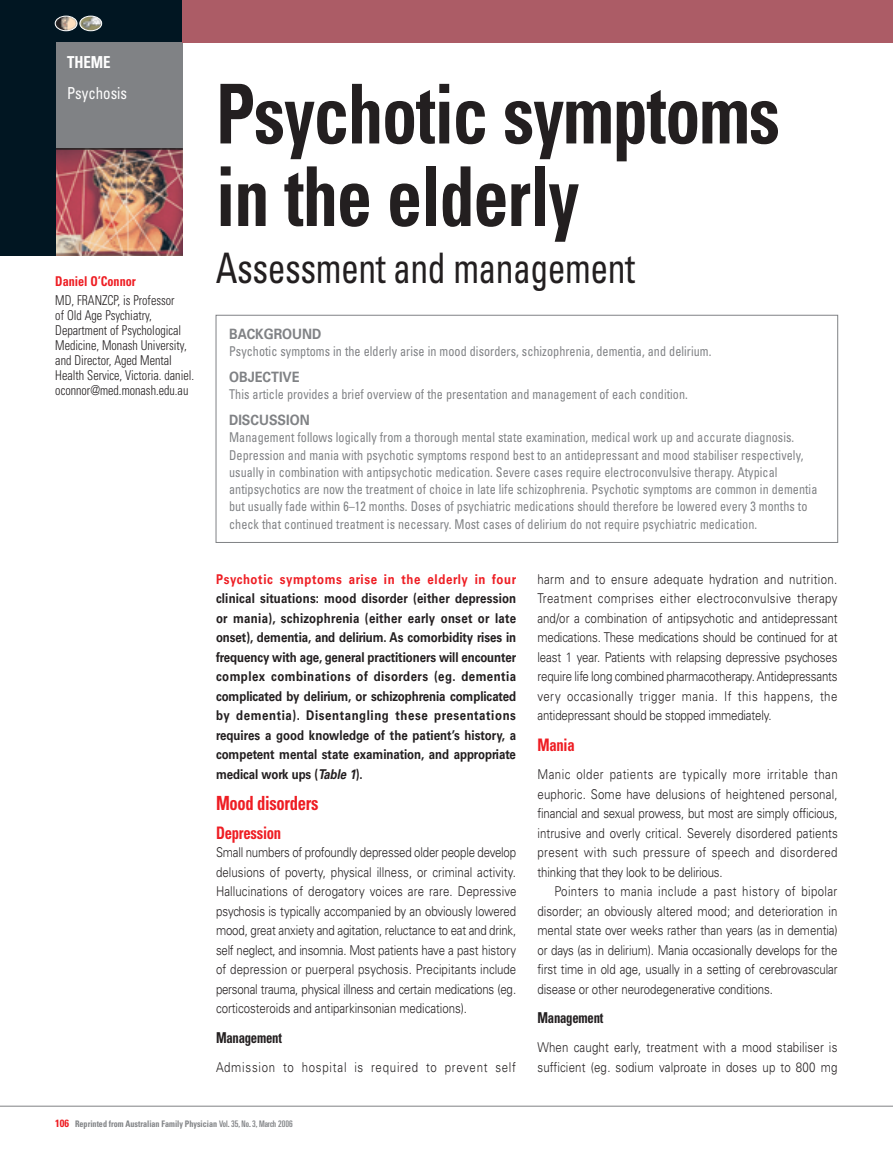
<style>
.page{position:relative;width:893px;height:1170px;background:#fff}
.page>*{position:absolute;margin:0;border:0;box-sizing:border-box;transform-origin:0 0}
.t1{font:700 condensed 82.5px/82.5px "Univers LT";letter-spacing:-.015em;color:#231f20;scale:.85 1}
.t2{font:condensed 42px "Univers LT";letter-spacing:-.015em;color:#231f20;scale:.85 1}
.t3{font:700 condensed 19.5px "Univers LT";letter-spacing:-.02em;color:#ee1d23;scale:.85 1}
.t4{font:700 condensed 17.25px "Univers LT";letter-spacing:-.02em;color:#ee1d23;scale:.85 1}
.t5{font:condensed 16.5px "Univers LT";color:#fff;scale:.9 1}
.t6{font:700 condensed 16.5px "Univers LT";color:#fff;scale:.9 1}
.t7{font:700 condensed 15px "Univers LT";letter-spacing:-.02em;color:#231f20;scale:.85 1}
.t8{font:700 14.25px "Univers LT";color:#808285;scale:.9 1}
.t9{font:300 13.5px/19.5px "Univers LT";letter-spacing:-.005em;color:#231f20;text-align:justify;scale:.85 1}
.t10{font:condensed 13.5px/17.2px "Univers LT";letter-spacing:.005em;color:#808285;scale:.9 1}
.t11{font:700 13.5px/19.5px "Univers LT";letter-spacing:-.005em;color:#231f20;text-align:justify;scale:.85 1}
.t12{font:300 condensed 13.5px/15px "Univers LT";color:#231f20;scale:.9 1}
.t13{font:300 13.5px/19.5px "Univers LT";letter-spacing:.015em;color:#231f20;scale:.85 1}
.t14{font:300 13.5px "Univers LT";letter-spacing:.065em;color:#231f20;scale:.85 1}
.t15{font:700 13.5px "Univers LT";letter-spacing:.055em;color:#ee1d23;scale:.85 1}
.t16{font:700 condensed 13.5px "Univers LT";color:#ee1d23;scale:.9 1}
.t17{font:700 condensed 9px "Univers LT";color:#808285;scale:.9 1}
.s1{font-style:italic}
.s2{font-size:10.5px;color:#ee1d23}
.s3{font-weight:400;font-stretch:ultra-condensed}
</style>
<div class="page">
<div style="left:0;top:0;width:183px;height:43px;background:#011622"></div>
<div style="left:55px;top:43px;width:128px;height:106px;background:#808285"></div>
<div style="left:183px;top:0;width:710px;height:43px;background:#ac5c66"></div>
<hr style="left:0;top:1105px;width:893px;height:1px;background:#808285">
<img style="left:55px;top:150px;width:128px;height:105px">
<hr style="left:55px;top:148px;width:128px;height:2px;background:#231f20">
<div style="left:216px;top:315px;width:622px;height:228px;border:1px solid #808285"></div>
<div style="left:0;top:0;width:55px;height:255px;background:#011622"></div>
<svg style="left:79px;top:15px;width:24px;height:17px"></svg>
<img style="left:80px;top:16px;width:22px;height:15px">
<div style="left:80px;top:16px;width:22px;height:15px;border:1px solid #fff;border-radius:50%"></div>
<svg style="left:54px;top:15px;width:24px;height:17px"></svg>
<img style="left:55px;top:16px;width:22px;height:15px">
<div style="left:55px;top:16px;width:22px;height:15px;border:1px solid #fff;border-radius:50%"></div>
<p class="t6" style="left:67px;top:52px;width:50px">THEME</p>
<p class="t5" style="left:67px;top:83px;width:68px">Psychosis</p>
<p class="t16" style="left:55px;top:273px;width:91px">Daniel O’Connor</p>
<p class="t12" style="left:55px;top:293px;width:156px">MD, FRANZCP, is Professor<br>of Old Age Psychiatry,<br>Department of Psychological<br>Medicine, Monash University, and Director, Aged Mental<br>Health Service, Victoria. daniel. oconnor@med.monash.edu.au</p>
<h1 class="t1" style="left:216px;top:72px;width:665px">Psychotic symptoms in the elderly</h1>
<h2 class="t2" style="left:216px;top:241px;width:494px">Assessment and management</h2>
<p class="t8" style="left:229px;top:326px;width:104px">BACKGROUND</p>
<p class="t10" style="left:229px;top:343px;width:537px">Psychotic symptoms in the elderly arise in mood disorders, schizophrenia, dementia, and delirium.</p>
<p class="t8" style="left:229px;top:369px;width:80px">OBJECTIVE</p>
<p class="t10" style="left:229px;top:386px;width:511px">This article provides a brief overview of the presentation and management of each condition.</p>
<p class="t8" style="left:229px;top:412px;width:91px">DISCUSSION</p>
<p class="t10" style="left:229px;top:429px;width:655px">Management follows logically from a thorough mental state examination, medical work up and accurate diagnosis.<br>Depression and mania with psychotic symptoms respond best to an antidepressant and mood stabiliser respectively, usually in combination with antipsychotic medication. Severe cases require electroconvulsive therapy. Atypical antipsychotics are now the treatment of choice in late life schizophrenia. Psychotic symptoms are common in dementia but usually fade within 6–12 months. Doses of psychiatric medications should therefore be lowered every 3 months to check that continued treatment is necessary. Most cases of delirium do not require psychiatric medication.</p>
<p class="t15" style="left:216px;top:571px;width:355px">Psychotic symptoms arise in the elderly in four</p>
<p class="t11" style="left:216px;top:589px;width:355px">clinical situations: mood disorder (either depression or mania), schizophrenia (either early onset or late onset), dementia, and delirium. As comorbidity rises in frequency with age, general practitioners will encounter complex combinations of disorders (eg. dementia complicated by delirium, or schizophrenia complicated by dementia). Disentangling these presentations requires a good knowledge of the patient’s history, a competent mental state examination, and appropriate medical work ups (<span class="s1">Table 1</span>).</p>
<h3 class="t3" style="left:216px;top:791px;width:122px">Mood disorders</h3>
<p class="t4" style="left:216px;top:822px;width:78px">Depression</p>
<p class="t9" style="left:216px;top:842px;width:355px">Small numbers of profoundly depressed older people develop delusions of poverty, physical illness, or criminal activity.<br>Hallucinations of derogatory voices are rare. Depressive psychosis is typically accompanied by an obviously lowered mood, great anxiety and agitation, reluctance to eat and drink, self neglect, and insomnia. Most patients have a past history of depression or puerperal psychosis. Precipitants include personal trauma, physical illness and certain medications (eg. corticosteroids and antiparkinsonian medications).</p>
<p class="t7" style="left:216px;top:1028px;width:79px">Management</p>
<p class="t14" style="left:216px;top:1058px;width:354px">Admission to hospital is required to prevent self</p>
<p class="t9" style="left:537px;top:569px;width:355px">harm and to ensure adequate hydration and nutrition.<br>Treatment comprises either electroconvulsive therapy and/or a combination of antipsychotic and antidepressant medications. These medications should be continued for at least 1 year. Patients with relapsing depressive psychoses require life long combined pharmacotherapy. Antidepressants very occasionally trigger mania. If this happens, the antidepressant should be stopped immediately.</p>
<p class="t4" style="left:537px;top:734px;width:45px">Mania</p>
<p class="t9" style="left:537px;top:764px;width:355px">Manic older patients are typically more irritable than euphoric. Some have delusions of heightened personal, financial and sexual prowess, but most are simply officious, intrusive and overly critical. Severely disordered patients present with such pressure of speech and disordered thinking that they look to be delirious.</p>
<p class="t9" style="left:537px;top:881px;width:355px;text-indent:17px">Pointers to mania include a past history of bipolar disorder; an obviously altered mood; and deterioration in mental state over weeks rather than years (as in dementia) or days (as in delirium). Mania occasionally develops for the first time in old age, usually in a setting of cerebrovascular disease or other neurodegenerative conditions.</p>
<p class="t7" style="left:537px;top:1008px;width:79px">Management</p>
<p class="t13" style="left:537px;top:1037px;width:354px">When caught early, treatment with a mood stabiliser is sufficient (eg. sodium valproate in doses up to 800 mg</p>
<p class="t17" style="left:55px;top:1118px;width:265px"><span class="s2">106</span> Reprinted from Australian Family Physician <span class="s3">Vol. 35, No. 3, March 2006</span></p>
</div>
